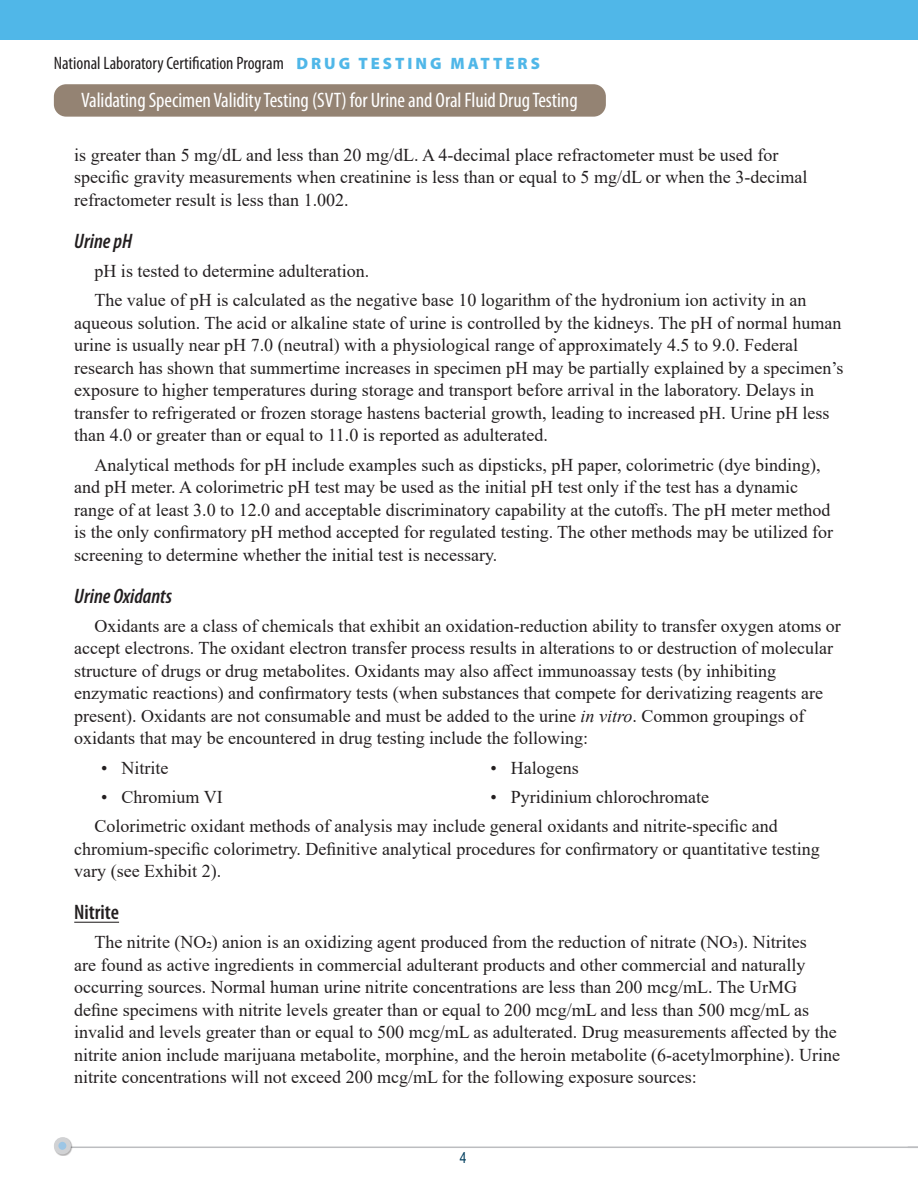
<style>
.page{position:relative;width:918px;height:1188px;background:#fff}
.page>*{position:absolute;margin:0;border:0;box-sizing:border-box;transform-origin:0 0}
.t1{font:condensed 21px "Myriad Pro";letter-spacing:-.005em;color:#fff}
.subhead_2{font:italic 600 condensed 21px "Myriad Pro";color:#231f20}
.subhead_3{font:600 condensed 21px "Myriad Pro";color:#231f20}
.Bodytext{font:18px/22.5px "Times New Roman";color:#231f20}
.t2{font:condensed 18px "Myriad Pro";color:#231f20}
.t3{font:15px "Arial Narrow";color:#003e5e}
.s1{font-weight:900;font-stretch:normal;font-size:16.5px;color:#50b7e8}
.s2{font-style:italic}
</style>
<div class="page">
<hr style="left:68px;top:1147px;width:850px;height:1px;background:#bcbdc0">
<div style="left:54px;top:1138px;width:19px;height:18px;background:#231f20;opacity:.35"></div>
<div style="left:56px;top:1140px;width:13px;height:12px;background:#9dc6e5;border-radius:50%"></div>
<div style="left:54px;top:1137px;width:17px;height:17px;border:4px solid #d1d2d4;border-radius:50%"></div>
<div style="left:0;top:0;width:918px;height:40px;background:#50b7e8"></div>
<div style="left:54px;top:84px;width:552px;height:33px;background:#948373;border-radius:12px"></div>
<hr style="left:74px;top:922px;width:45px;height:1px;background:#231f20">
<p class="t2" style="left:54px;top:54px;width:488px">National Laboratory Certification Program <span class="s1">D R U G T E S T I N G M AT T E R S</span></p>
<p class="t1" style="left:81px;top:89px;width:498px">Validating Specimen Validity Testing (SVT) for Urine and Oral Fluid Drug Testing</p>
<p class="Bodytext" style="left:74px;top:143px;width:735px">is greater than 5 mg/dL and less than 20 mg/dL. A 4-decimal place refractometer must be used for specific gravity measurements when creatinine is less than or equal to 5 mg/dL or when the 3-decimal refractometer result is less than 1.002.</p>
<p class="subhead_2" style="left:74px;top:230px;width:60px">Urine pH</p>
<p class="Bodytext" style="left:94px;top:259px;width:276px">pH is tested to determine adulteration.</p>
<p class="Bodytext" style="left:74px;top:289px;width:771px;text-indent:20px">The value of pH is calculated as the negative base 10 logarithm of the hydronium ion activity in an aqueous solution. The acid or alkaline state of urine is controlled by the kidneys. The pH of normal human urine is usually near pH 7.0 (neutral) with a physiological range of approximately 4.5 to 9.0. Federal research has shown that summertime increases in specimen pH may be partially explained by a specimen’s exposure to higher temperatures during storage and transport before arrival in the laboratory. Delays in transfer to refrigerated or frozen storage hastens bacterial growth, leading to increased pH. Urine pH less than 4.0 or greater than or equal to 11.0 is reported as adulterated.</p>
<p class="Bodytext" style="left:74px;top:453px;width:760px;text-indent:20px">Analytical methods for pH include examples such as dipsticks, pH paper, colorimetric (dye binding), and pH meter. A colorimetric pH test may be used as the initial pH test only if the test has a dynamic range of at least 3.0 to 12.0 and acceptable discriminatory capability at the cutoffs. The pH meter method is the only confirmatory pH method accepted for regulated testing. The other methods may be utilized for screening to determine whether the initial test is necessary.</p>
<p class="subhead_2" style="left:74px;top:585px;width:99px">Urine Oxidants</p>
<p class="Bodytext" style="left:74px;top:614px;width:768px;text-indent:20px">Oxidants are a class of chemicals that exhibit an oxidation-reduction ability to transfer oxygen atoms or accept electrons. The oxidant electron transfer process results in alterations to or destruction of molecular structure of drugs or drug metabolites. Oxidants may also affect immunoassay tests (by inhibiting enzymatic reactions) and confirmatory tests (when substances that compete for derivatizing reagents are present). Oxidants are not consumable and must be added to the urine <span class="s2">in vitro</span>. Common groupings of oxidants that may be encountered in drug testing include the following:</p>
<p class="Bodytext" style="left:101px;top:756px;width:69px">• Nitrite</p>
<p class="Bodytext" style="left:101px;top:785px;width:123px">• Chromium VI</p>
<p class="Bodytext" style="left:490px;top:756px;width:90px">• Halogens</p>
<p class="Bodytext" style="left:490px;top:785px;width:220px">• Pyridinium chlorochromate</p>
<p class="Bodytext" style="left:74px;top:814px;width:747px;text-indent:20px">Colorimetric oxidant methods of analysis may include general oxidants and nitrite-specific and chromium-specific colorimetry. Definitive analytical procedures for confirmatory or quantitative testing vary (see Exhibit 2).</p>
<p class="subhead_3" style="left:74px;top:901px;width:46px">Nitrite</p>
<p class="Bodytext" style="left:74px;top:931px;width:767px;text-indent:20px">The nitrite (NO2) anion is an oxidizing agent produced from the reduction of nitrate (NO3). Nitrites<br>are found as active ingredients in commercial adulterant products and other commercial and naturally occurring sources. Normal human urine nitrite concentrations are less than 200 mcg/mL. The UrMG define specimens with nitrite levels greater than or equal to 200 mcg/mL and less than 500 mcg/mL as invalid and levels greater than or equal to 500 mcg/mL as adulterated. Drug measurements affected by the nitrite anion include marijuana metabolite, morphine, and the heroin metabolite (6-acetylmorphine). Urine nitrite concentrations will not exceed 200 mcg/mL for the following exposure sources:</p>
<p class="t3" style="left:460px;top:1147px;width:8px">4</p>
</div>
